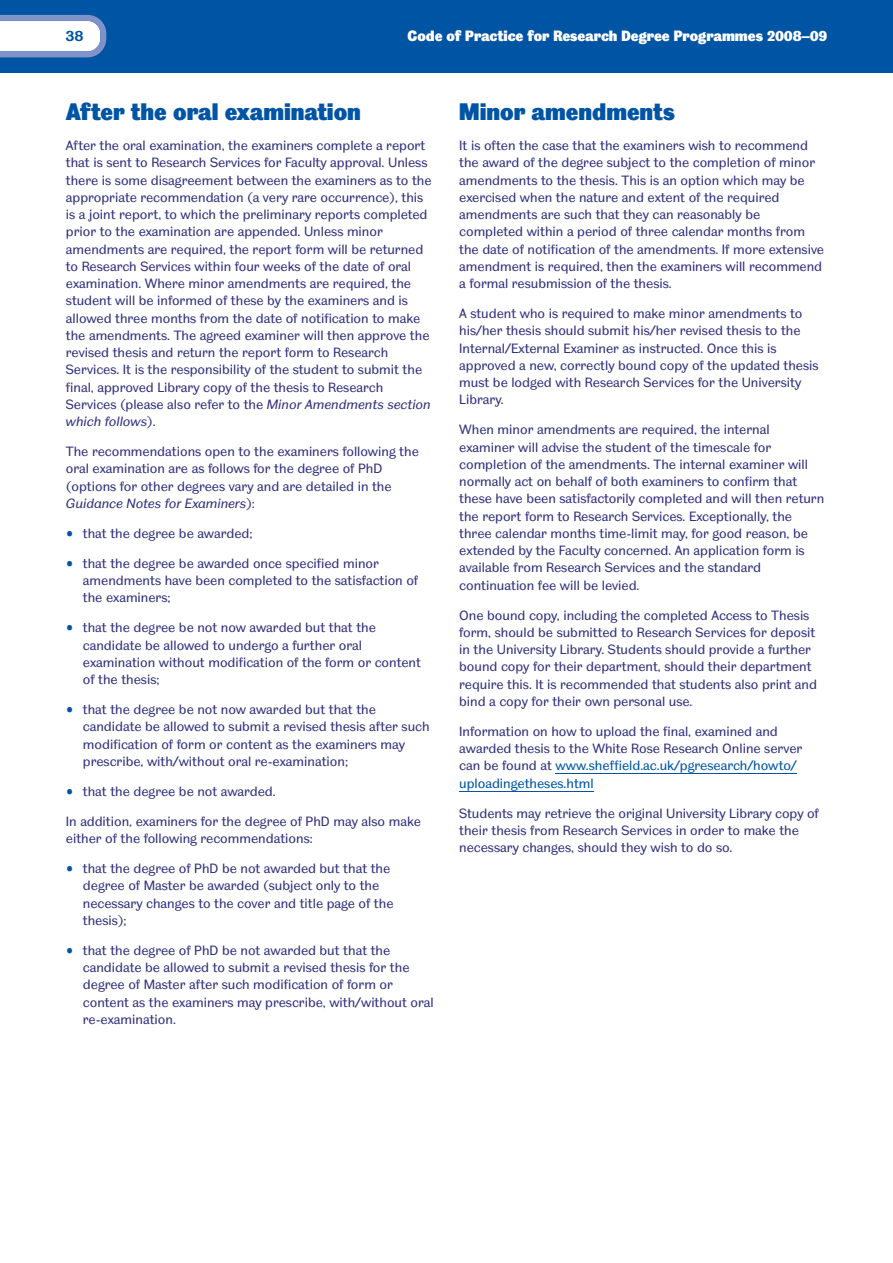
<style>
.page{position:relative;width:893px;height:1263px;background:#fff}
.page>*{position:absolute;margin:0;border:0;box-sizing:border-box;transform-origin:0 0}
.t1{font:24px "TUOS Pro Blake Display";color:#0054a4}
.t2{font:15px "TUOS Pro Blake Display";color:#fff}
.t3{font:700 15px "TUOS Blake";color:#0054a4}
.t4{font:13.5px/17.2px "TUOS Blake";color:#32327f}
.s1{font-style:italic}
.s2{font-size:18px;color:#0054a4}
.s3{color:#0054a4}
</style>
<div class="page">
<div style="left:0;top:0;width:893px;height:72px;background:#0054a4"></div>
<svg style="left:0;top:15px;width:106px;height:42px;background:#cfd8eb"></svg>
<hr style="left:555px;top:773px;width:242px;height:1px;background:#0054a4">
<hr style="left:459px;top:791px;width:135px;height:1px;background:#0054a4">
<p class="t3" style="left:66px;top:31px;width:19px">38</p>
<p class="t2" style="left:407px;top:31px;width:421px">Code of Practice for Research Degree Programmes 2008–09</p>
<h1 class="t1" style="left:66px;top:103px;width:297px">After the oral examination</h1>
<p class="t4" style="left:66px;top:138px;width:367px">After the oral examination, the examiners complete a report that is sent to Research Services for Faculty approval. Unless there is some disagreement between the examiners as to the appropriate recommendation (a very rare occurrence), this is a joint report, to which the preliminary reports completed prior to the examination are appended. Unless minor amendments are required, the report form will be returned to Research Services within four weeks of the date of oral examination. Where minor amendments are required, the student will be informed of these by the examiners and is allowed three months from the date of notification to make the amendments. The agreed examiner will then approve the revised thesis and return the report form to Research Services. It is the responsibility of the student to submit the final, approved Library copy of the thesis to Research Services (please also refer to the <span class="s1">Minor Amendments section which follows</span>).</p>
<p class="t4" style="left:66px;top:444px;width:354px">The recommendations open to the examiners following the oral examination are as follows for the degree of PhD (options for other degrees vary and are detailed in the <span class="s1">Guidance Notes for Examiners</span>):</p>
<p class="t4" style="left:66px;top:526px;width:188px"><span class="s2">•</span> that the degree be awarded;</p>
<p class="t4" style="left:83px;top:556px;width:337px;text-indent:-17px"><span class="s2">•</span> that the degree be awarded once specified minor amendments have been completed to the satisfaction of the examiners;</p>
<p class="t4" style="left:83px;top:620px;width:340px;text-indent:-17px"><span class="s2">•</span> that the degree be not now awarded but that the candidate be allowed to undergo a further oral examination without modification of the form or content of the thesis;</p>
<p class="t4" style="left:83px;top:702px;width:348px;text-indent:-17px"><span class="s2">•</span> that the degree be not now awarded but that the candidate be allowed to submit a revised thesis after such modification of form or content as the examiners may prescribe, with/without oral re-examination;</p>
<p class="t4" style="left:66px;top:784px;width:211px"><span class="s2">•</span> that the degree be not awarded.</p>
<p class="t4" style="left:66px;top:814px;width:356px">In addition, examiners for the degree of PhD may also make either of the following recommendations:</p>
<p class="t4" style="left:83px;top:861px;width:312px;text-indent:-17px"><span class="s2">•</span> that the degree of PhD be not awarded but that the degree of Master be awarded (subject only to the necessary changes to the cover and title page of the thesis);</p>
<p class="t4" style="left:83px;top:943px;width:352px;text-indent:-17px"><span class="s2">•</span> that the degree of PhD be not awarded but that the candidate be allowed to submit a revised thesis for the degree of Master after such modification of form or content as the examiners may prescribe, with/without oral re-examination.</p>
<h1 class="t1" style="left:459px;top:103px;width:217px">Minor amendments</h1>
<p class="t4" style="left:459px;top:138px;width:366px">It is often the case that the examiners wish to recommend the award of the degree subject to the completion of minor amendments to the thesis. This is an option which may be exercised when the nature and extent of the required amendments are such that they can reasonably be completed within a period of three calendar months from the date of notification of the amendments. If more extensive amendment is required, then the examiners will recommend a formal resubmission of the thesis.</p>
<p class="t4" style="left:459px;top:306px;width:361px">A student who is required to make minor amendments to his/her thesis should submit his/her revised thesis to the Internal/External Examiner as instructed. Once this is approved a new, correctly bound copy of the updated thesis must be lodged with Research Services for the University Library.</p>
<p class="t4" style="left:459px;top:422px;width:366px">When minor amendments are required, the internal examiner will advise the student of the timescale for completion of the amendments. The internal examiner will normally act on behalf of both examiners to confirm that these have been satisfactorily completed and will then return the report form to Research Services. Exceptionally, the three calendar months time-limit may, for good reason, be extended by the Faculty concerned. An application form is available from Research Services and the standard continuation fee will be levied.</p>
<p class="t4" style="left:459px;top:608px;width:359px">One bound copy, including the completed Access to Thesis form, should be submitted to Research Services for deposit in the University Library. Students should provide a further bound copy for their department, should their department require this. It is recommended that students also print and bind a copy for their own personal use.</p>
<p class="t4" style="left:459px;top:724px;width:345px">Information on how to upload the final, examined and awarded thesis to the White Rose Research Online server can be found at <span class="s3">www.sheffield.ac.uk/pgresearch/howto/ uploadingetheses.html</span></p>
<p class="t4" style="left:459px;top:806px;width:361px">Students may retrieve the original University Library copy of their thesis from Research Services in order to make the necessary changes, should they wish to do so.</p>
</div>
